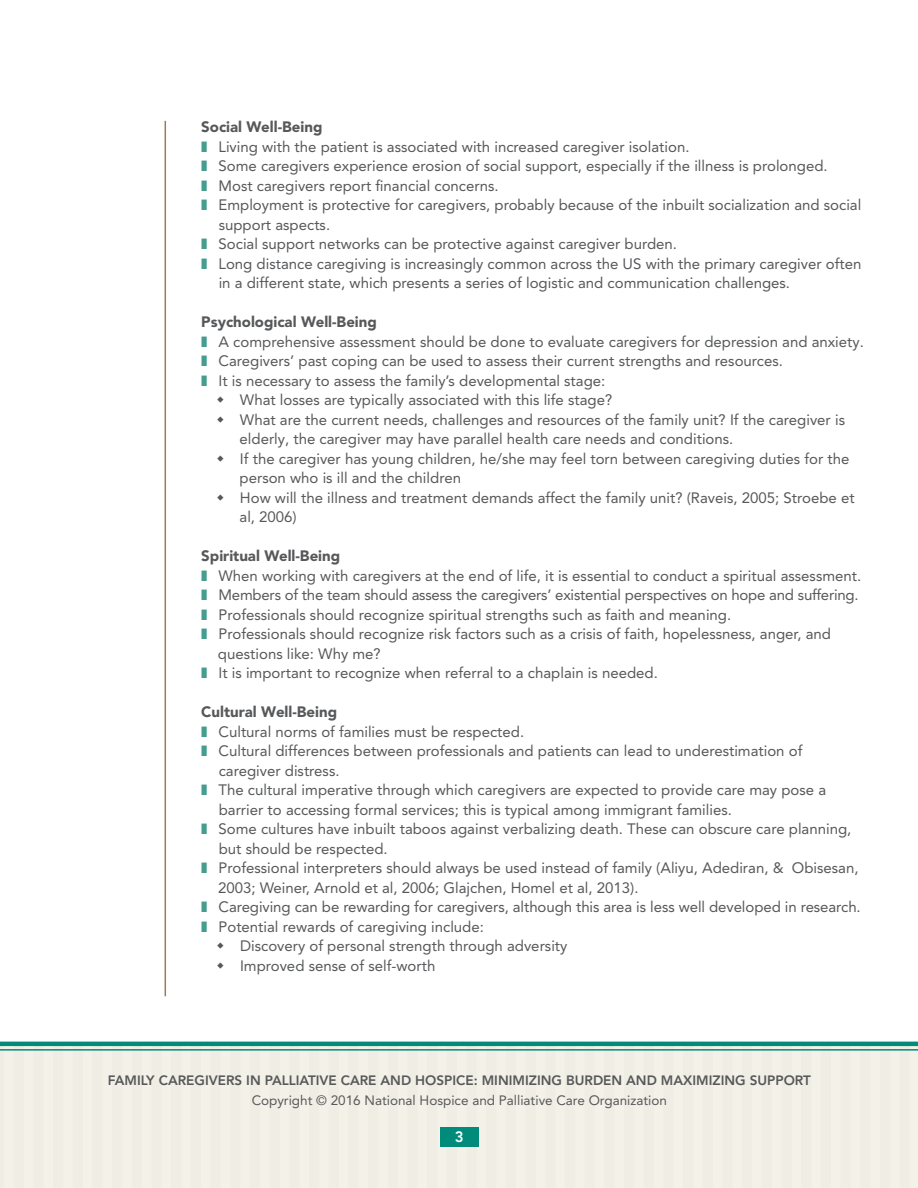
<style>
.page{position:relative;width:918px;height:1188px;background:#fff}
.page>*{position:absolute;margin:0;border:0;box-sizing:border-box;transform-origin:0 0}
.t1{font:15px/19.5px "Avenir LT Pro";color:#57585a}
.t2{font:900 15px "Avenir LT Pro";color:#57585a}
.t3{font:800 15px "Avenir";color:#fff}
.t4{font:800 13.5px "Avenir";color:#57585a}
.t5{font:13.5px "Avenir";color:#57585a}
</style>
<div class="page">
<div style="left:0;top:1046px;width:918px;height:142px;background:#f0eee5"></div>
<hr style="left:0;top:1042px;width:918px;height:4px;background:#008b7b">
<hr style="left:0;top:1049px;width:918px;height:2px;background:#008b7b">
<div style="left:440px;top:1127px;width:39px;height:20px;background:#008b7b"></div>
<hr style="left:165px;top:121px;width:1px;height:875px;background:#977f53">
<p class="t2" style="left:201px;top:122px;width:123px">Social Well-Being</p>
<p class="t1" style="left:219px;top:138px;width:644px">Living with the patient is associated with increased caregiver isolation.<br>Some caregivers experience erosion of social support, especially if the illness is prolonged.<br>Most caregivers report financial concerns.<br>Employment is protective for caregivers, probably because of the inbuilt socialization and social support aspects.<br>Social support networks can be protective against caregiver burden.<br>Long distance caregiving is increasingly common across the US with the primary caregiver often in a different state, which presents a series of logistic and communication challenges.</p>
<p class="t2" style="left:201px;top:317px;width:177px">Psychological Well-Being</p>
<p class="t1" style="left:219px;top:333px;width:647px">A comprehensive assessment should be done to evaluate caregivers for depression and anxiety.</p>
<p class="t1" style="left:219px;top:353px;width:566px">Caregivers’ past coping can be used to assess their current strengths and resources.</p>
<p class="t1" style="left:219px;top:372px;width:388px">It is necessary to assess the family’s developmental stage:</p>
<p class="t1" style="left:240px;top:392px;width:374px">What losses are typically associated with this life stage?</p>
<p class="t1" style="left:240px;top:411px;width:607px">What are the current needs, challenges and resources of the family unit? If the caregiver is</p>
<p class="t1" style="left:240px;top:431px;width:495px">elderly, the caregiver may have parallel health care needs and conditions.</p>
<p class="t1" style="left:240px;top:450px;width:611px">If the caregiver has young children, he/she may feel torn between caregiving duties for the</p>
<p class="t1" style="left:240px;top:470px;width:223px">person who is ill and the children</p>
<p class="t1" style="left:240px;top:489px;width:616px">How will the illness and treatment demands affect the family unit? (Raveis, 2005; Stroebe et</p>
<p class="t1" style="left:240px;top:509px;width:59px">al, 2006)</p>
<p class="t2" style="left:201px;top:551px;width:140px">Spiritual Well-Being</p>
<p class="t1" style="left:218px;top:567px;width:645px">When working with caregivers at the end of life, it is essential to conduct a spiritual assessment.<br>Members of the team should assess the caregivers’ existential perspectives on hope and suffering.<br>Professionals should recognize spiritual strengths such as faith and meaning.<br>Professionals should recognize risk factors such as a crisis of faith, hopelessness, anger, and questions like: Why me?<br>It is important to recognize when referral to a chaplain is needed.</p>
<p class="t2" style="left:201px;top:707px;width:137px">Cultural Well-Being</p>
<p class="t1" style="left:219px;top:723px;width:307px">Cultural norms of families must be respected.</p>
<p class="t1" style="left:219px;top:743px;width:585px">Cultural differences between professionals and patients can lead to underestimation of</p>
<p class="t1" style="left:219px;top:762px;width:122px">caregiver distress.</p>
<p class="t1" style="left:219px;top:782px;width:609px">The cultural imperative through which caregivers are expected to provide care may pose a</p>
<p class="t1" style="left:219px;top:801px;width:515px">barrier to accessing formal services; this is typical among immigrant families.</p>
<p class="t1" style="left:219px;top:821px;width:634px">Some cultures have inbuilt taboos against verbalizing death. These can obscure care planning,</p>
<p class="t1" style="left:219px;top:840px;width:170px">but should be respected.</p>
<p class="t1" style="left:219px;top:860px;width:641px">Professional interpreters should always be used instead of family (Aliyu, Adediran, &amp; Obisesan,</p>
<p class="t1" style="left:218px;top:879px;width:422px">2003; Weiner, Arnold et al, 2006; Glajchen, Homel et al, 2013).</p>
<p class="t1" style="left:219px;top:899px;width:644px">Caregiving can be rewarding for caregivers, although this area is less well developed in research.</p>
<p class="t1" style="left:219px;top:918px;width:267px">Potential rewards of caregiving include:</p>
<p class="t1" style="left:240px;top:938px;width:329px">Discovery of personal strength through adversity</p>
<p class="t1" style="left:240px;top:957px;width:197px">Improved sense of self-worth</p>
<p class="t4" style="left:108px;top:1070px;width:705px">FAMILY CAREGIVERS IN PALLIATIVE CARE AND HOSPICE: MINIMIZING BURDEN AND MAXIMIZING SUPPORT</p>
<p class="t5" style="left:252px;top:1089px;width:417px">Copyright © 2016 National Hospice and Palliative Care Organization</p>
<p class="t3" style="left:455px;top:1125px;width:10px">3</p>
</div>
